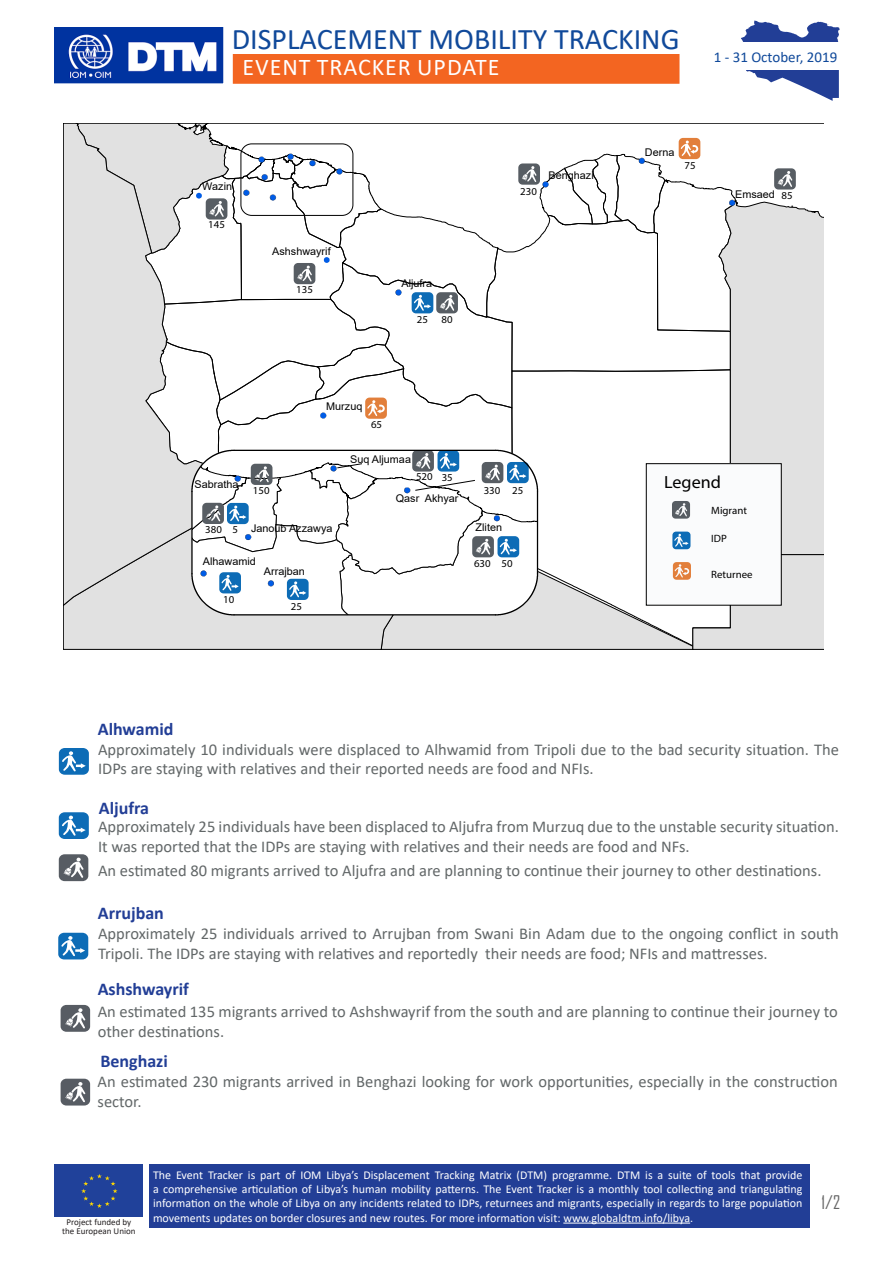
<style>
.page{position:relative;width:893px;height:1263px;background:#fff}
.page>*{position:absolute;margin:0;border:0;box-sizing:border-box;transform-origin:0 0}
.t1{font:30px "Calibri";color:#10499a}
.t2{font:24px "Calibri";letter-spacing:.04em;color:#fff}
.t3{font:700 18px "Calibri";color:#223e96}
.t4{font:18px "Agency FB";color:#666}
.t5{font:17.7px "Myriad Pro";color:#000}
.t6{font:16.5px/19.8px "Calibri";color:#626768}
.t7{font:15px "Calibri";color:#10499a}
.t8{font:12px/14.4px "Calibri";color:#fff;text-align:justify}
.t9{font:10.65px "Arial";color:#000}
.t10{font:10.65px "Myriad Pro";color:#000}
.t11{font:9px/9px "Calibri";color:#231f20;text-align:center}
</style>
<div class="page">
<div style="left:233px;top:54px;width:446px;height:30px;background:#f36521;border:2px solid #f36521"></div>
<svg style="left:741px;top:20px;width:99px;height:81px"></svg>
<div style="left:695px;top:43px;width:161px;height:27px;background:#fff"></div>
<img style="left:54px;top:28px;width:168px;height:54px">
<div style="left:19px;top:6px;width:206px;height:79px;border:2px solid #fff"></div>
<div style="left:54px;top:1165px;width:88px;height:52px;background:#20419a"></div>
<svg style="left:81px;top:1174px;width:37px;height:34px"></svg>
<div style="left:150px;top:1165px;width:660px;height:63px;background:#223e96"></div>
<hr style="left:563px;top:1223px;width:127px;height:1px;background:#fff">
<svg style="left:61px;top:1005px;width:29px;height:27px"></svg>
<svg style="left:61px;top:1079px;width:29px;height:26px"></svg>
<svg style="left:59px;top:854px;width:29px;height:27px"></svg>
<svg style="left:59px;top:748px;width:30px;height:27px"></svg>
<svg style="left:59px;top:812px;width:30px;height:27px"></svg>
<svg style="left:58px;top:933px;width:30px;height:26px"></svg>
<svg style="left:75px;top:123px;width:749px;height:526px"></svg>
<h1 class="t1" style="left:232px;top:19px;width:449px">DISPLACEMENT MOBILITY TRACKING</h1>
<h2 class="t2" style="left:242px;top:50px;width:259px">EVENT TRACKER UPDATE</h2>
<p class="t7" style="left:714px;top:47px;width:125px">1 - 31 October, 2019</p>
<p class="t9" style="left:202px;top:179px;width:32px">Wazin</p>
<p class="t10" style="left:208px;top:218px;width:18px">145</p>
<p class="t9" style="left:272px;top:244px;width:60px">Ashshwayrif</p>
<p class="t10" style="left:296px;top:282px;width:18px">135</p>
<p class="t9" style="left:402px;top:276px;width:32px">Aljufra</p>
<p class="t10" style="left:417px;top:313px;width:13px">25</p>
<p class="t10" style="left:442px;top:313px;width:13px">80</p>
<p class="t10" style="left:520px;top:184px;width:18px">230</p>
<p class="t9" style="left:548px;top:168px;width:47px">Benghazi</p>
<p class="t9" style="left:645px;top:144px;width:31px">Derna</p>
<p class="t10" style="left:684px;top:159px;width:13px">75</p>
<p class="t9" style="left:735px;top:186px;width:41px">Emsaed</p>
<p class="t10" style="left:782px;top:189px;width:13px">85</p>
<p class="t9" style="left:326px;top:399px;width:38px">Murzuq</p>
<p class="t10" style="left:371px;top:418px;width:13px">65</p>
<p class="t9" style="left:195px;top:477px;width:46px">Sabratha</p>
<p class="t10" style="left:205px;top:523px;width:34px">380 5</p>
<p class="t9" style="left:350px;top:452px;width:62px">Suq Aljumaa</p>
<p class="t9" style="left:396px;top:490px;width:64px">Qasr Akhyar</p>
<p class="t10" style="left:416px;top:470px;width:38px">520 35</p>
<p class="t10" style="left:513px;top:483px;width:13px">25</p>
<p class="t10" style="left:253px;top:484px;width:18px">150</p>
<p class="t10" style="left:484px;top:484px;width:41px">330 25</p>
<p class="t9" style="left:251px;top:520px;width:83px">Janoub Azzawya</p>
<p class="t9" style="left:476px;top:520px;width:28px">Zliten</p>
<p class="t9" style="left:203px;top:554px;width:55px">Alhawamid</p>
<p class="t10" style="left:223px;top:593px;width:13px">10</p>
<p class="t9" style="left:264px;top:564px;width:42px">Arrajban</p>
<p class="t10" style="left:291px;top:600px;width:13px">25</p>
<p class="t10" style="left:474px;top:556px;width:40px">630 50</p>
<p class="t3" style="left:98px;top:717px;width:77px">Alhwamid</p>
<p class="t5" style="left:664px;top:471px;width:58px">Legend</p>
<p class="t10" style="left:711px;top:504px;width:37px">Migrant</p>
<p class="t10" style="left:711px;top:532px;width:17px">IDP</p>
<p class="t10" style="left:711px;top:568px;width:43px">Returnee</p>
<p class="t6" style="left:98px;top:739px;width:742px">Approximately 10 individuals were displaced to Alhwamid from Tripoli due to the bad security situation. The<br>IDPs are staying with relatives and their reported needs are food and NFIs.</p>
<p class="t3" style="left:99px;top:795px;width:52px">Aljufra</p>
<p class="t6" style="left:98px;top:816px;width:742px">Approximately 25 individuals have been displaced to Aljufra from Murzuq due to the unstable security situation.<br>It was reported that the IDPs are staying with relatives and their needs are food and NFs.</p>
<p class="t6" style="left:98px;top:860px;width:725px">An estimated 80 migrants arrived to Aljufra and are planning to continue their journey to other destinations.</p>
<p class="t3" style="left:98px;top:900px;width:68px">Arrujban</p>
<p class="t6" style="left:98px;top:923px;width:742px">Approximately 25 individuals arrived to Arrujban from Swani Bin Adam due to the ongoing conflict in south<br>Tripoli. The IDPs are staying with relatives and reportedly their needs are food; NFIs and mattresses.</p>
<p class="t3" style="left:98px;top:976px;width:93px">Ashshwayrif</p>
<p class="t6" style="left:98px;top:1001px;width:742px">An estimated 135 migrants arrived to Ashshwayrif from the south and are planning to continue their journey to other destinations.</p>
<p class="t6" style="left:98px;top:1071px;width:742px">An estimated 230 migrants arrived in Benghazi looking for work opportunities, especially in the construction sector.</p>
<p class="t3" style="left:100px;top:1049px;width:69px">Benghazi</p>
<p class="t11" style="left:62px;top:1217px;width:75px">Project funded by the European Union</p>
<p class="t8" style="left:153px;top:1167px;width:651px">The Event Tracker is part of IOM Libya’s Displacement Tracking Matrix (DTM) programme. DTM is a suite of tools that provide a comprehensive articulation of Libya’s human mobility patterns. The Event Tracker is a monthly tool collecting and triangulating information on the whole of Libya on any incidents related to IDPs, returnees and migrants, especially in regards to large population movements updates on border closures and new routes. For more information visit: www.globaldtm.info/libya.</p>
<p class="t4" style="left:822px;top:1191px;width:20px">1/2</p>
</div>
